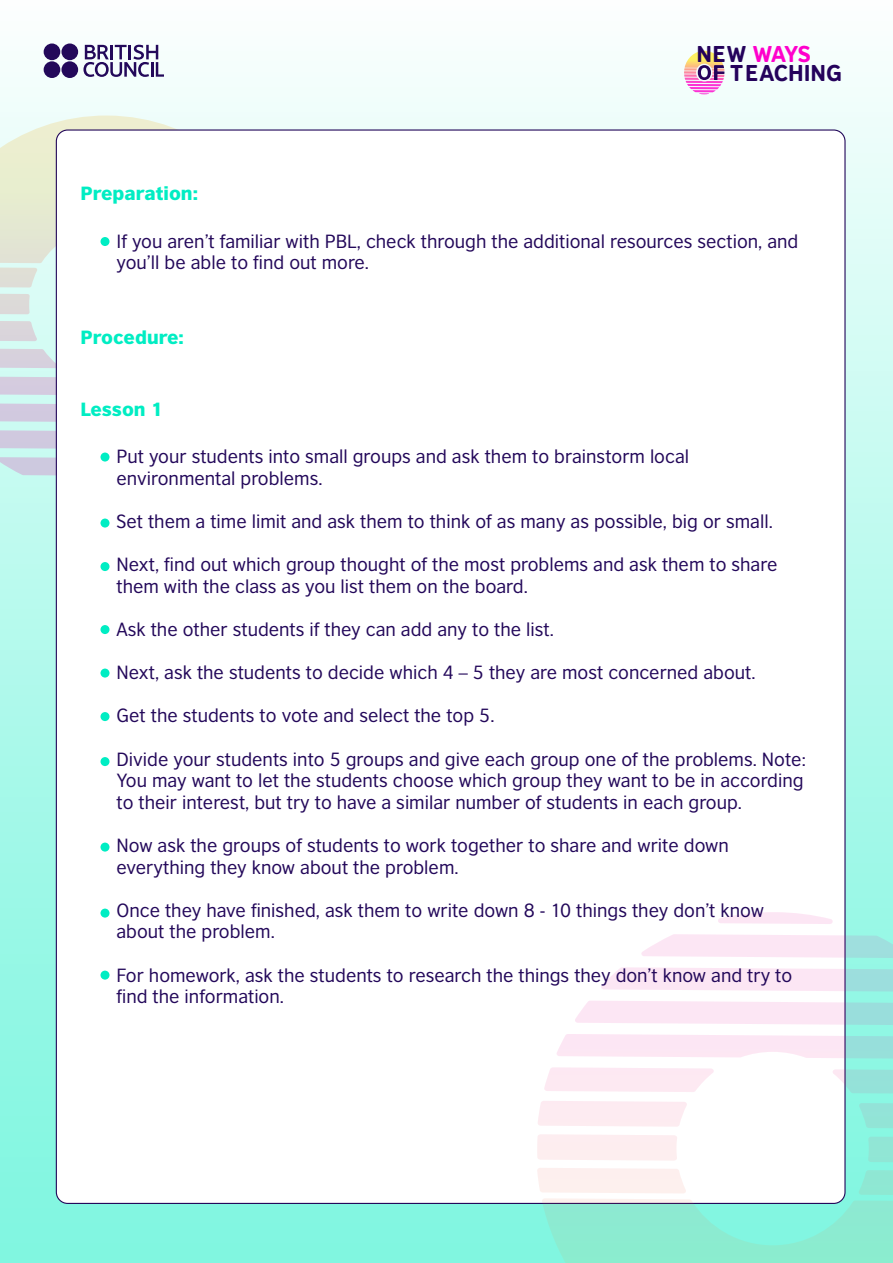
<style>
.page{position:relative;width:893px;height:1263px;background:#fff}
.page>*{position:absolute;margin:0;border:0;box-sizing:border-box;transform-origin:0 0}
.t1{font:21.6px/18.5px "British Council Sans Headline";color:#24025b}
.t2{font:18px/21.6px "British Council Sans";color:#23085a}
.t3{font:900 18px "British Council Sans";color:#00edc3}
.s1{color:#f0c}
</style>
<div class="page">
<div style="left:0;top:0;width:893px;height:1263px;background:linear-gradient(to bottom,#f8fefd,#79f6de)"></div>
<svg style="left:0;top:430px;width:56px;height:20px"></svg>
<svg style="left:0;top:457px;width:56px;height:19px"></svg>
<svg style="left:0;top:116px;width:295px;height:254px;background:#e0e9dd"></svg>
<svg style="left:0;top:403px;width:56px;height:20px"></svg>
<svg style="left:0;top:376px;width:56px;height:20px"></svg>
<svg style="left:83px;top:45px;width:81px;height:32px"></svg>
<div style="left:44px;top:61px;width:16px;height:17px;background:#23095a;border-radius:50%"></div>
<div style="left:61px;top:61px;width:17px;height:17px;background:#23095a;border-radius:50%"></div>
<div style="left:44px;top:44px;width:16px;height:16px;background:#23095a;border-radius:50%"></div>
<div style="left:61px;top:44px;width:17px;height:16px;background:#23095a;border-radius:50%"></div>
<div style="left:56px;top:130px;width:789px;height:1073px;background:#fff;border-radius:11px"></div>
<svg style="left:601px;top:967px;width:292px;height:25px;background:#ebe7f1"></svg>
<svg style="left:544px;top:1067px;width:170px;height:25px;background:#fdebf3"></svg>
<svg style="left:833px;top:1069px;width:60px;height:25px"></svg>
<svg style="left:641px;top:934px;width:252px;height:24px;background:#e9e6f0"></svg>
<svg style="left:537px;top:1101px;width:356px;height:162px"></svg>
<svg style="left:575px;top:1000px;width:318px;height:25px;background:#ece7f1"></svg>
<svg style="left:557px;top:1034px;width:336px;height:25px;background:#ede8f1"></svg>
<svg style="left:718px;top:912px;width:115px;height:12px"></svg>
<svg style="left:684px;top:51px;width:40px;height:43px"></svg>
<div style="left:100px;top:237px;width:10px;height:9px;background:#00edc3;border-radius:50%"></div>
<div style="left:100px;top:452px;width:10px;height:9px;background:#00edc3;border-radius:50%"></div>
<div style="left:100px;top:518px;width:10px;height:9px;background:#00edc3;border-radius:50%"></div>
<div style="left:100px;top:562px;width:10px;height:9px;background:#00edc3;border-radius:50%"></div>
<div style="left:100px;top:625px;width:10px;height:9px;background:#00edc3;border-radius:50%"></div>
<div style="left:100px;top:668px;width:10px;height:9px;background:#00edc3;border-radius:50%"></div>
<div style="left:100px;top:757px;width:10px;height:9px;background:#00edc3;border-radius:50%"></div>
<div style="left:100px;top:842px;width:10px;height:9px;background:#00edc3;border-radius:50%"></div>
<div style="left:100px;top:908px;width:10px;height:9px;background:#00edc3;border-radius:50%"></div>
<div style="left:100px;top:971px;width:10px;height:9px;background:#00edc3;border-radius:50%"></div>
<div style="left:100px;top:712px;width:10px;height:9px;background:#00edc3;border-radius:50%"></div>
<p class="t3" style="left:80px;top:177px;width:119px">Preparation:</p>
<p class="t1" style="left:730px;top:44px;width:113px;text-indent:-34px">NEW <span class="s1">WAYS<br></span>TEACHING</p>
<p class="t2" style="left:116px;top:229px;width:683px">If you aren’t familiar with PBL, check through the additional resources section, and you’ll be able to find out more.</p>
<p class="t3" style="left:80px;top:321px;width:105px">Procedure:</p>
<p class="t3" style="left:80px;top:392px;width:84px">Lesson 1</p>
<p class="t2" style="left:116px;top:444px;width:574px">Put your students into small groups and ask them to brainstorm local environmental problems.</p>
<p class="t2" style="left:116px;top:509px;width:658px">Set them a time limit and ask them to think of as many as possible, big or small.</p>
<p class="t2" style="left:116px;top:552px;width:662px">Next, find out which group thought of the most problems and ask them to share them with the class as you list them on the board.</p>
<p class="t2" style="left:116px;top:617px;width:439px">Ask the other students if they can add any to the list.</p>
<p class="t2" style="left:116px;top:660px;width:641px">Next, ask the students to decide which 4 – 5 they are most concerned about.</p>
<p class="t2" style="left:116px;top:703px;width:379px">Get the students to vote and select the top 5.</p>
<p class="t2" style="left:116px;top:746px;width:691px">Divide your students into 5 groups and give each group one of the problems. Note:<br>You may want to let the students choose which group they want to be in according to their interest, but try to have a similar number of students in each group.</p>
<p class="t2" style="left:116px;top:833px;width:614px">Now ask the groups of students to work together to share and write down everything they know about the problem.</p>
<p class="t2" style="left:116px;top:898px;width:649px">Once they have finished, ask them to write down 8 - 10 things they don’t know about the problem.</p>
<p class="t2" style="left:116px;top:962px;width:677px">For homework, ask the students to research the things they don’t know and try to find the information.</p>
</div>
